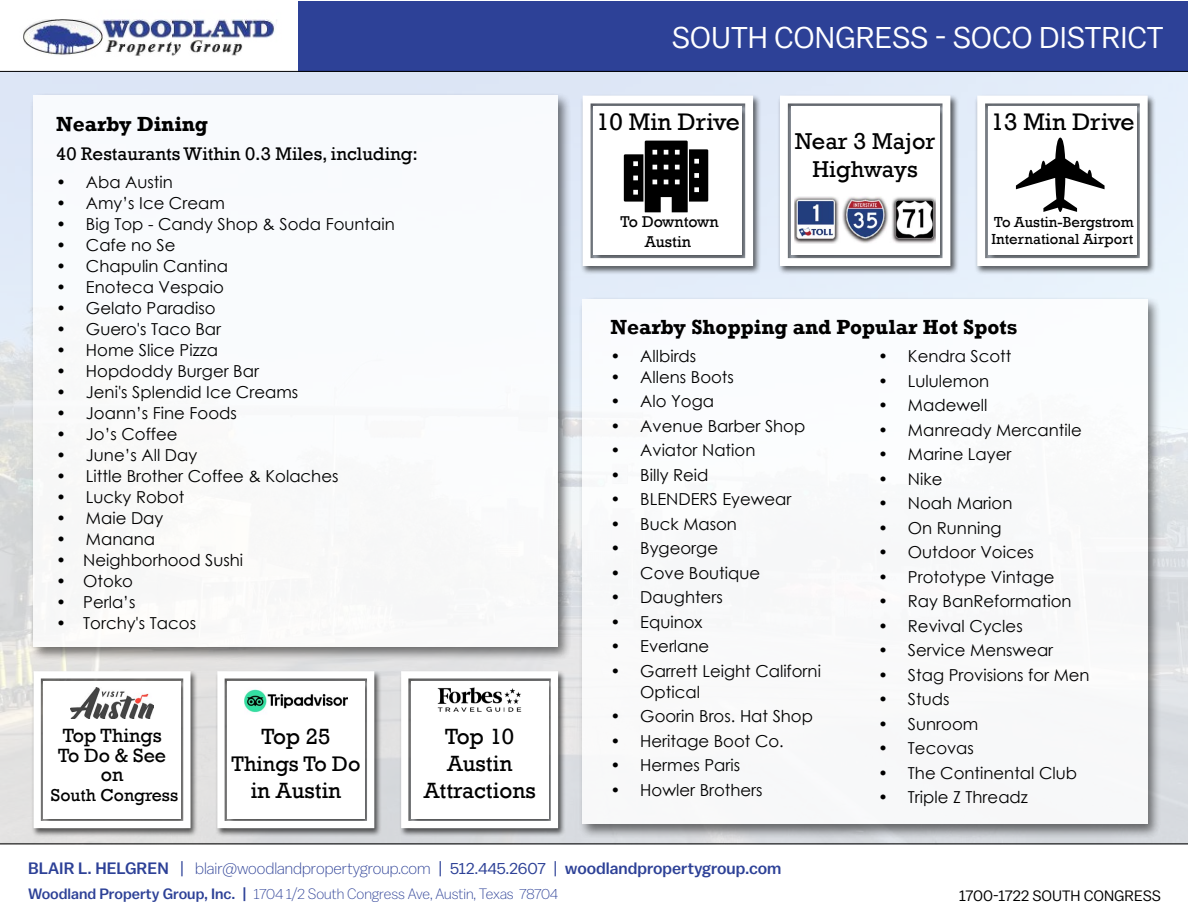
<style>
.page{position:relative;width:1188px;height:918px;background:#fff}
.page>*{position:absolute;margin:0;border:0;box-sizing:border-box;transform-origin:0 0}
.t1{font:30px "Balto";color:#fff}
.t2{font:24.6px "Rockwell";color:#000}
.t3{font:23.55px/28.2px "Rockwell";color:#000;text-align:center}
.t4{font:22.65px/27.2px "Rockwell";color:#000;text-align:center}
.t5{font:21.6px "Rockwell";color:#000}
.t6{font:700 21px "Rockwell";color:#000}
.t7{font:19.65px/19.6px "Rockwell";color:#000;text-align:center}
.t8{font:18.75px "Rockwell";color:#000}
.t9{font:17.7px "Rockwell";color:#000}
.t10{font:16.5px/21px "Century Gothic";color:#000}
.t11{font:500 16.5px "Balto";color:#2d4197}
.t12{font:16.05px/19.2px "Rockwell";color:#000;text-align:center}
.t13{font:300 15px "Balto";letter-spacing:-.005em;color:#2d4197}
.t14{font:15px/18px "Rockwell";color:#000}
.t15{font:15px "Balto";color:#000}
.s1{font-weight:400}
.s2{font-weight:300}
.s3{font-weight:500}
</style>
<div class="page">
<img style="left:5px;top:19px;width:287px;height:52px">
<div style="left:299px;top:1px;width:889px;height:70px;background:#2d4197"></div>
<hr style="left:0;top:843px;width:1188px;height:1px;background:#000">
<hr style="left:0;top:71px;width:1188px;height:1px;background:#000">
<div style="left:29px;top:92px;width:543px;height:570px;background:#000;opacity:.65"></div>
<div style="left:34px;top:96px;width:524px;height:551px;background:#fff"></div>
<div style="left:578px;top:296px;width:584px;height:543px;background:#000;opacity:.65"></div>
<div style="left:583px;top:299px;width:565px;height:525px;background:#fff"></div>
<div style="left:399px;top:670px;width:167px;height:167px;background:#000;opacity:.65"></div>
<svg style="left:401px;top:671px;width:157px;height:157px"></svg>
<div style="left:411px;top:681px;width:137px;height:137px;background:#fff"></div>
<img style="left:437px;top:687px;width:85px;height:25px">
<div style="left:215px;top:670px;width:167px;height:167px;background:#000;opacity:.65"></div>
<svg style="left:217px;top:671px;width:157px;height:157px"></svg>
<div style="left:227px;top:681px;width:137px;height:137px;background:#fff"></div>
<img style="left:244px;top:689px;width:103px;height:24px">
<div style="left:31px;top:670px;width:167px;height:167px;background:#000;opacity:.65"></div>
<svg style="left:34px;top:671px;width:157px;height:157px"></svg>
<div style="left:43px;top:681px;width:138px;height:137px;background:#fff"></div>
<img style="left:71px;top:688px;width:83px;height:31px">
<div style="left:974px;top:94px;width:182px;height:182px;background:#000;opacity:.65"></div>
<svg style="left:977px;top:96px;width:171px;height:170px"></svg>
<div style="left:580px;top:94px;width:182px;height:182px;background:#000;opacity:.65"></div>
<svg style="left:583px;top:96px;width:170px;height:170px"></svg>
<div style="left:777px;top:94px;width:182px;height:182px;background:#000;opacity:.65"></div>
<svg style="left:780px;top:96px;width:170px;height:170px"></svg>
<div style="left:791px;top:106px;width:149px;height:149px;background:#fff"></div>
<img style="left:795px;top:196px;width:141px;height:47px">
<p class="t6" style="left:56px;top:111px;width:153px">Nearby Dining</p>
<p class="t8" style="left:56px;top:143px;width:363px">40 Restaurants Within 0.3 Miles, including:</p>
<p class="t10" style="left:56px;top:171px;width:118px">• Aba Austin</p>
<p class="t10" style="left:56px;top:192px;width:170px">• Amy’s Ice Cream</p>
<p class="t10" style="left:56px;top:213px;width:340px">• Big Top - Candy Shop &amp; Soda Fountain</p>
<p class="t10" style="left:56px;top:234px;width:121px">• Cafe no Se</p>
<p class="t10" style="left:56px;top:255px;width:173px">• Chapulin Cantina</p>
<p class="t10" style="left:56px;top:276px;width:169px">• Enoteca Vespaio</p>
<p class="t10" style="left:56px;top:297px;width:161px">• Gelato Paradiso</p>
<p class="t10" style="left:56px;top:318px;width:166px">• Guero's Taco Bar</p>
<p class="t10" style="left:56px;top:339px;width:163px">• Home Slice Pizza</p>
<p class="t10" style="left:56px;top:360px;width:204px">• Hopdoddy Burger Bar</p>
<p class="t10" style="left:56px;top:381px;width:243px">• Jeni's Splendid Ice Creams</p>
<p class="t10" style="left:56px;top:402px;width:182px">• Joann’s Fine Foods</p>
<p class="t10" style="left:56px;top:423px;width:123px">• Jo’s Coffee</p>
<p class="t10" style="left:56px;top:444px;width:143px">• June’s All Day</p>
<p class="t10" style="left:56px;top:465px;width:284px">• Little Brother Coffee &amp; Kolaches</p>
<p class="t10" style="left:56px;top:486px;width:130px">• Lucky Robot</p>
<p class="t10" style="left:56px;top:507px;width:109px">• Maie Day</p>
<p class="t10" style="left:56px;top:528px;width:100px">• Manana</p>
<p class="t10" style="left:56px;top:549px;width:188px">• Neighborhood Sushi</p>
<p class="t10" style="left:56px;top:570px;width:78px">• Otoko</p>
<p class="t10" style="left:56px;top:591px;width:81px">• Perla’s</p>
<p class="t10" style="left:56px;top:612px;width:141px">• Torchy's Tacos</p>
<p class="t7" style="left:58px;top:726px;width:110px">Top Things<br>To Do &amp; See on</p>
<p class="t9" style="left:51px;top:785px;width:129px">South Congress</p>
<h3 class="t4" style="left:262px;top:723px;width:70px">Top 25</h3>
<h3 class="t5" style="left:231px;top:751px;width:130px">Things To Do</h3>
<h3 class="t4" style="left:251px;top:777px;width:92px">in Austin</h3>
<h3 class="t4" style="left:424px;top:723px;width:113px">Top 10<br>Austin<br>Attractions</h3>
<h1 class="t1" style="left:672px;top:19px;width:493px">SOUTH CONGRESS - SOCO DISTRICT</h1>
<h2 class="t2" style="left:596px;top:107px;width:145px">10 Min Drive</h2>
<p class="t12" style="left:621px;top:213px;width:99px">To Downtown<br>Austin</p>
<h3 class="t3" style="left:795px;top:127px;width:142px">Near 3 Major<br>Highways</h3>
<h2 class="t2" style="left:991px;top:107px;width:145px">13 Min Drive</h2>
<p class="t14" style="left:992px;top:213px;width:144px">To Austin-Bergstrom<br>International Airport</p>
<p class="t6" style="left:611px;top:314px;width:408px">Nearby Shopping and Popular Hot Spots</p>
<p class="t10" style="left:611px;top:345px;width:87px">• Allbirds</p>
<p class="t10" style="left:611px;top:366px;width:125px">• Allens Boots</p>
<p class="t10" style="left:611px;top:391px;width:105px">• Alo Yoga</p>
<p class="t10" style="left:611px;top:415px;width:196px">• Avenue Barber Shop</p>
<p class="t10" style="left:611px;top:440px;width:146px">• Aviator Nation</p>
<p class="t10" style="left:611px;top:464px;width:99px">• Billy Reid</p>
<p class="t10" style="left:611px;top:489px;width:182px">• BLENDERS Eyewear</p>
<p class="t10" style="left:611px;top:513px;width:128px">• Buck Mason</p>
<p class="t10" style="left:611px;top:538px;width:109px">• Bygeorge</p>
<p class="t10" style="left:611px;top:562px;width:151px">• Cove Boutique</p>
<p class="t10" style="left:611px;top:587px;width:114px">• Daughters</p>
<p class="t10" style="left:611px;top:611px;width:93px">• Equinox</p>
<p class="t10" style="left:611px;top:636px;width:100px">• Everlane</p>
<p class="t10" style="left:640px;top:660px;width:182px;text-indent:-30px">• Garrett Leight Californi<br>Optical</p>
<p class="t10" style="left:611px;top:706px;width:204px">• Goorin Bros. Hat Shop</p>
<p class="t10" style="left:611px;top:730px;width:175px">• Heritage Boot Co.</p>
<p class="t10" style="left:611px;top:755px;width:131px">• Hermes Paris</p>
<p class="t10" style="left:611px;top:779px;width:154px">• Howler Brothers</p>
<p class="t10" style="left:878px;top:346px;width:135px">• Kendra Scott</p>
<p class="t10" style="left:878px;top:370px;width:113px">• Lululemon</p>
<p class="t10" style="left:878px;top:395px;width:111px">• Madewell</p>
<p class="t10" style="left:878px;top:419px;width:205px">• Manready Mercantile</p>
<p class="t10" style="left:878px;top:444px;width:135px">• Marine Layer</p>
<p class="t10" style="left:878px;top:468px;width:66px">• Nike</p>
<p class="t10" style="left:878px;top:493px;width:136px">• Noah Marion</p>
<p class="t10" style="left:878px;top:517px;width:125px">• On Running</p>
<p class="t10" style="left:878px;top:542px;width:157px">• Outdoor Voices</p>
<p class="t10" style="left:878px;top:566px;width:178px">• Prototype Vintage</p>
<p class="t10" style="left:878px;top:591px;width:195px">• Ray BanReformation</p>
<p class="t10" style="left:878px;top:615px;width:146px">• Revival Cycles</p>
<p class="t10" style="left:878px;top:640px;width:177px">• Service Menswear</p>
<p class="t10" style="left:878px;top:664px;width:213px">• Stag Provisions for Men</p>
<p class="t10" style="left:878px;top:689px;width:73px">• Studs</p>
<p class="t10" style="left:878px;top:713px;width:102px">• Sunroom</p>
<p class="t10" style="left:878px;top:738px;width:97px">• Tecovas</p>
<p class="t10" style="left:878px;top:762px;width:200px">• The Continental Club</p>
<p class="t10" style="left:878px;top:787px;width:151px">• Triple Z Threadz</p>
<p class="t11" style="left:28px;top:859px;width:755px">BLAIR L. HELGREN <span class="s1">|</span> <span class="s2">blair@woodlandpropertygroup.com</span> <span class="s1">| 512.445.2607 |</span> woodlandpropertygroup.com</p>
<p class="t13" style="left:28px;top:885px;width:532px"><span class="s3">Woodland Property Group, Inc. |</span> 1704 1/2 South Congress Ave, Austin, Texas 78704</p>
<p class="t15" style="left:959px;top:887px;width:203px">1700-1722 SOUTH CONGRESS</p>
</div>
